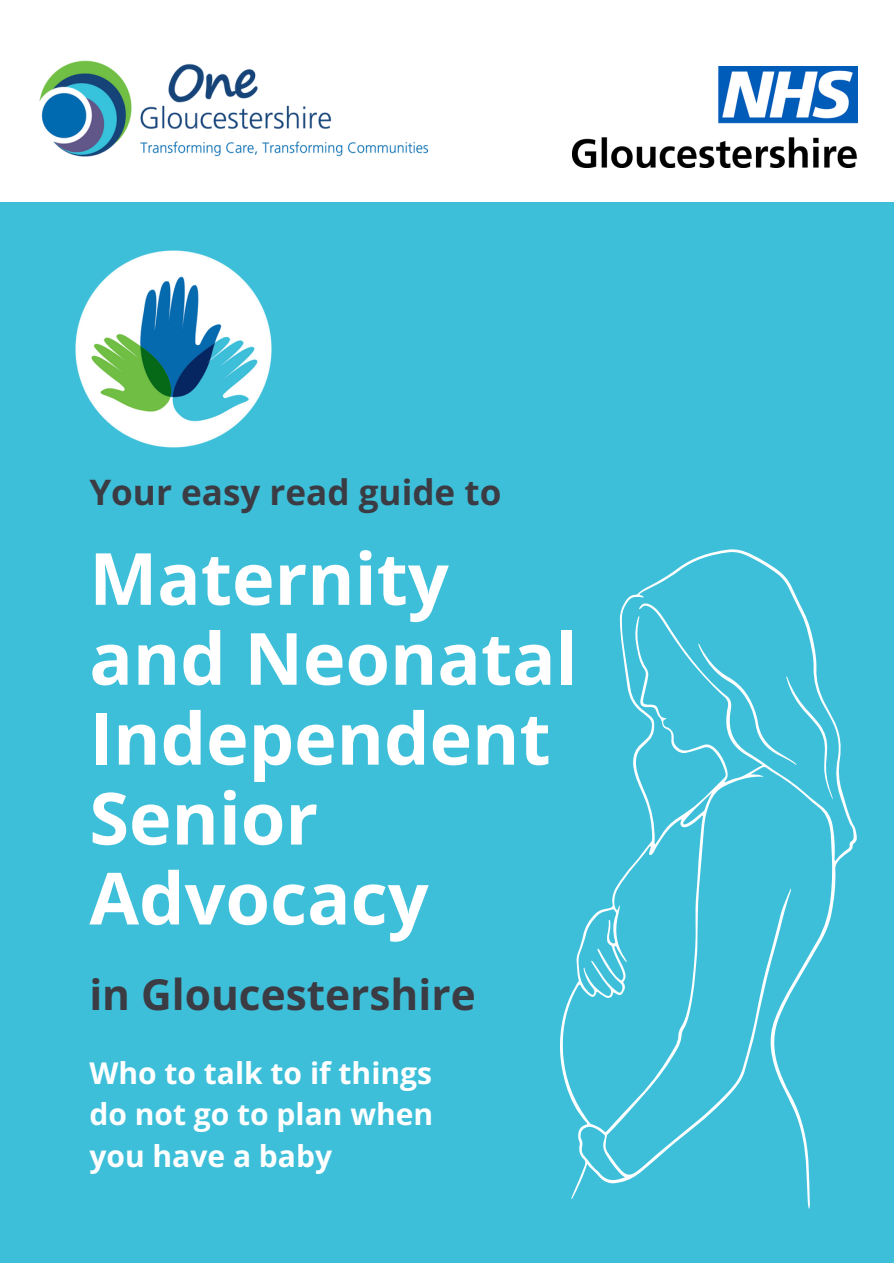
<style>
.page{position:relative;width:894px;height:1264px;background:#fff}
.page>*{position:absolute;margin:0;border:0;box-sizing:border-box;transform-origin:0 0}
.t1{font:700 72px/79.8px "Open Sans";color:#fff}
.t2{font:700 42.45px "Open Sans";color:#3b3c43}
.t3{font:700 35.1px "Open Sans";color:#3b3c43}
.t4{font:700 30px/41.7px "Open Sans";color:#fff;text-align:justify}
</style>
<div class="page">
<div style="left:0;top:202px;width:893px;height:1060px;background:#3ebfd9"></div>
<img style="left:39px;top:60px;width:388px;height:97px">
<img style="left:572px;top:66px;width:285px;height:102px">
<img style="left:75px;top:250px;width:197px;height:198px">
<svg style="left:560px;top:549px;width:296px;height:659px"></svg>
<svg style="left:698px;top:643px;width:134px;height:156px"></svg>
<p class="t3" style="left:89px;top:467px;width:413px">Your easy read guide to</p>
<p class="t1" style="left:89px;top:537px;width:489px">Maternity and Neonatal<br>Independent<br>Senior<br>Advocacy</p>
<p class="t2" style="left:89px;top:964px;width:388px">in Gloucestershire</p>
<h3 class="t4" style="left:89px;top:1051px;width:345px">Who to talk to if things do not go to plan when you have a baby</h3>
</div>
